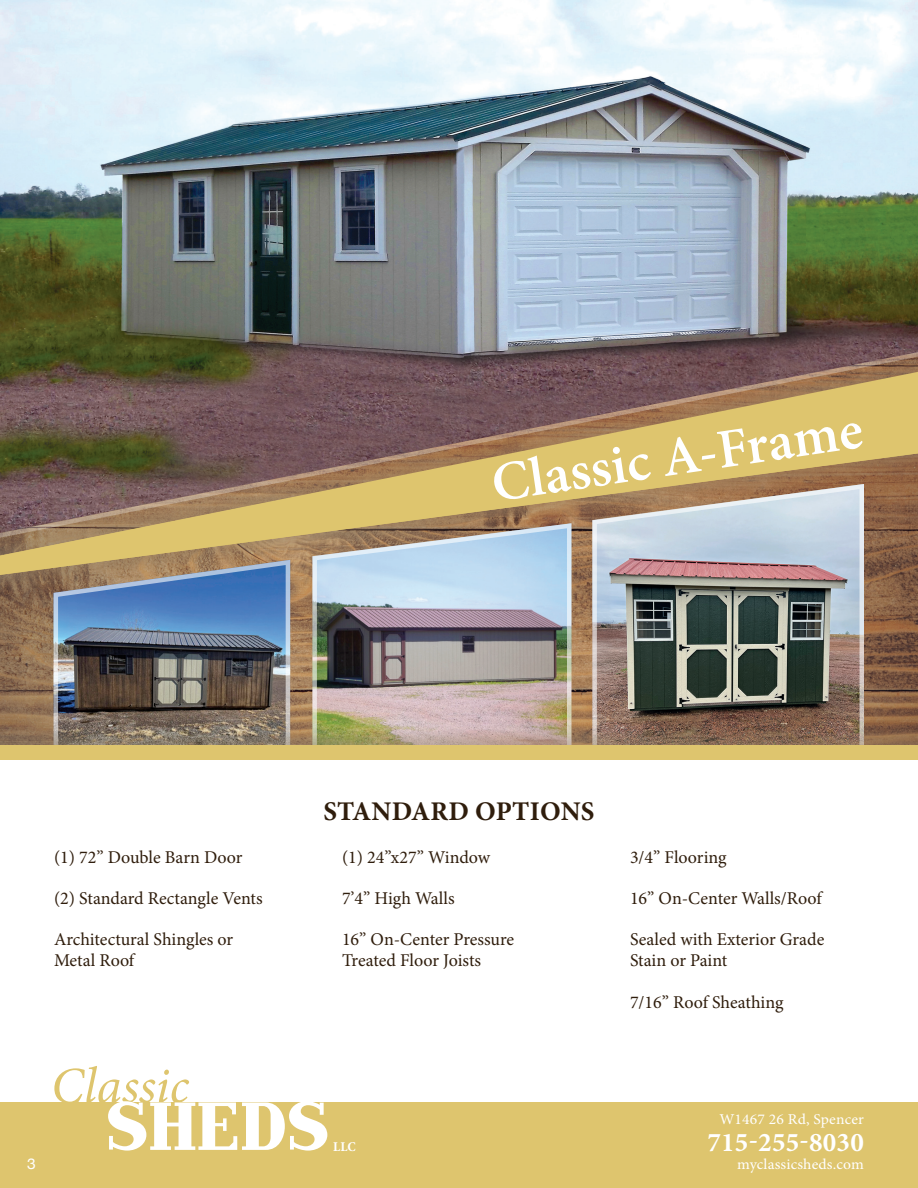
<style>
.page{position:relative;width:918px;height:1188px;background:#fff}
.page>*{position:absolute;margin:0;border:0;box-sizing:border-box;transform-origin:0 0}
.t1{font:500 67.8px "John Hancock CP";color:#fff}
.t2{font:600 55.5px "Minion Pro";color:#fff}
.t3{font:italic 51.6px "Minion Pro";letter-spacing:-.005em;color:#dec56e}
.t4{font:700 27px "Minion Pro";letter-spacing:.01em;color:#2f1d0c}
.t5{font:700 27px "Minion Pro";letter-spacing:.01em;color:#fff}
.t6{font:18px/21px "Minion Pro";color:#2f1d0c}
.t7{font:15px "Minion Pro";letter-spacing:.01em;color:#fff;scale:1.04 1}
.t8{font:15px "Helvetica Neue";color:#fff;scale:1.04 1}
.t9{font:700 condensed 13.65px "Minion Pro";color:#fff;scale:1.04 1}
</style>
<div class="page">
<svg style="left:0;top:597px;width:918px;height:127px;background:#906c4d"></svg>
<svg style="left:0;top:543px;width:918px;height:32px;background:#b0915d"></svg>
<img style="left:52px;top:558px;width:240px;height:166px">
<img style="left:311px;top:543px;width:262px;height:181px">
<img style="left:591px;top:543px;width:275px;height:181px">
<div style="left:0;top:724px;width:918px;height:57px;background:#998568;opacity:.5"></div>
<div style="left:0;top:746px;width:918px;height:14px;background:#dec56e"></div>
<div style="left:0;top:760px;width:918px;height:32px;background:#fff"></div>
<div style="left:0;top:1103px;width:918px;height:85px;background:#dec56e"></div>
<img style="left:0;top:0;width:918px;height:347px">
<svg style="left:0;top:347px;width:918px;height:196px;background:#967f62"></svg>
<h2 class="t2" style="left:487px;top:445px;width:376px;rotate:-8deg">Classic A-Frame</h2>
<p class="t6" style="left:54px;top:847px;width:190px">(1) 72” Double Barn Door</p>
<p class="t6" style="left:54px;top:888px;width:210px">(2) Standard Rectangle Vents</p>
<p class="t6" style="left:54px;top:929px;width:181px">Architectural Shingles or<br>Metal Roof</p>
<p class="t4" style="left:323px;top:792px;width:273px">STANDARD OPTIONS</p>
<p class="t6" style="left:342px;top:847px;width:150px">(1) 24”x27” Window</p>
<p class="t6" style="left:342px;top:888px;width:114px">7’4” High Walls</p>
<p class="t6" style="left:342px;top:929px;width:174px">16” On-Center Pressure<br>Treated Floor Joists</p>
<p class="t3" style="left:51px;top:1051px;width:140px">Classic</p>
<p class="t1" style="left:106px;top:1088px;width:225px">SHEDS</p>
<p class="t9" style="left:333px;top:1137px;width:23px">LLC</p>
<p class="t6" style="left:630px;top:847px;width:98px">3/4” Flooring</p>
<p class="t6" style="left:630px;top:888px;width:193px">16” On-Center Walls/Roof</p>
<p class="t6" style="left:630px;top:929px;width:196px">Sealed with Exterior Grade<br>Stain or Paint</p>
<p class="t6" style="left:630px;top:991px;width:155px">7/16” Roof Sheathing</p>
<p class="t7" style="left:719px;top:1109px;width:140px">W1467 26 Rd, Spencer</p>
<p class="t5" style="left:707px;top:1123px;width:158px">715-255-8030</p>
<p class="t8" style="left:27px;top:1153px;width:10px">3</p>
<p class="t7" style="left:737px;top:1154px;width:123px">myclassicsheds.com</p>
</div>
